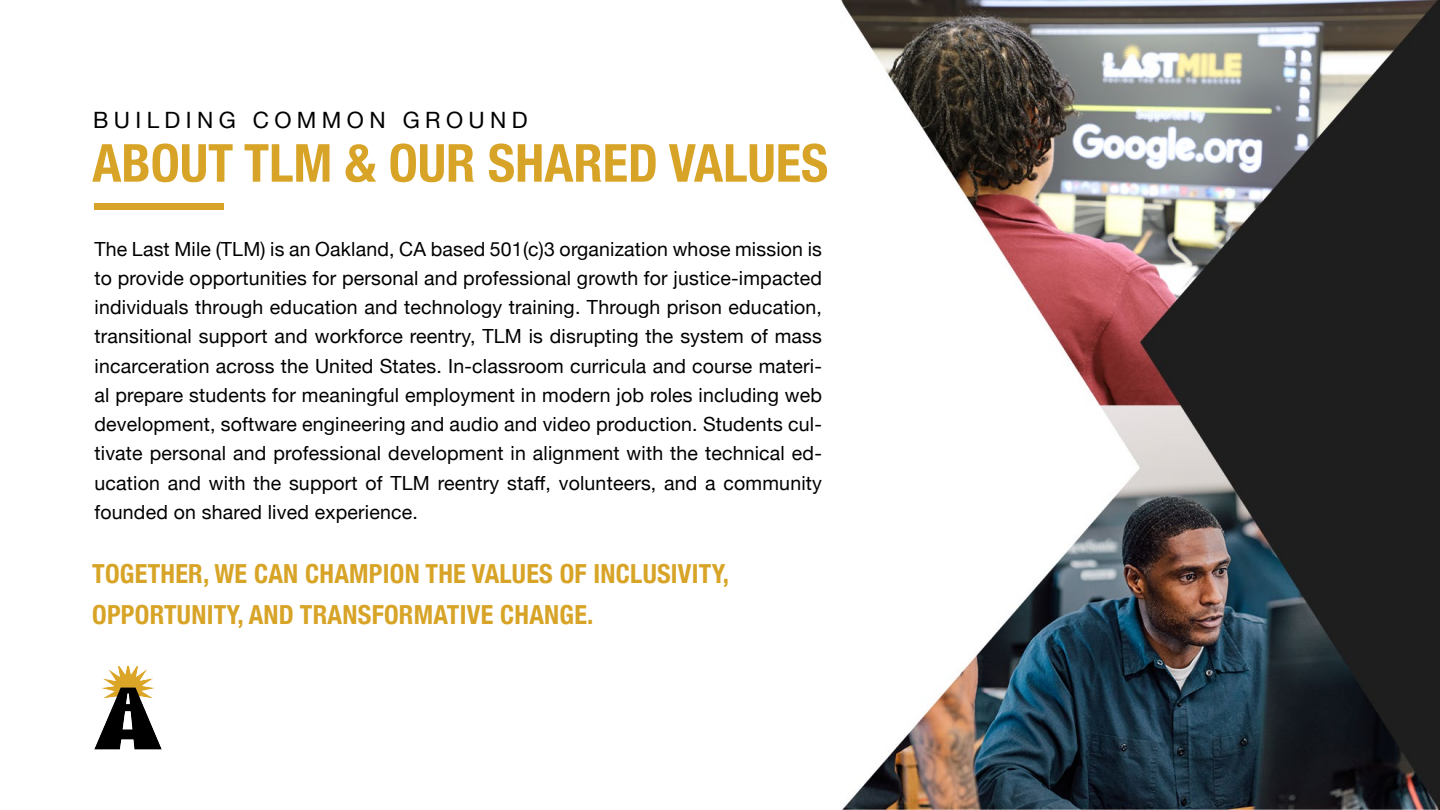
<style>
.page{position:relative;width:1440px;height:810px;background:#fff}
.page>*{position:absolute;margin:0;border:0;box-sizing:border-box;transform-origin:0 0}
.t1{font:700 condensed 52.5px "Helvetica Neue";color:#d8a427}
.t2{font:700 condensed 26.25px "Helvetica Neue";letter-spacing:.01em;color:#d8a427}
.t3{font:22.5px "Helvetica Neue";letter-spacing:.24em;color:#000}
.t4{font:19.5px/29.2px "Helvetica Neue";letter-spacing:.01em;color:#000;text-align:justify}
</style>
<div class="page">
<img style="left:841px;top:0;width:599px;height:810px">
<div style="left:94px;top:203px;width:130px;height:7px;background:#d8a427"></div>
<img style="left:94px;top:666px;width:68px;height:84px">
<p class="t3" style="left:93px;top:104px;width:436px">BUILDING COMMON GROUND</p>
<p class="t1" style="left:92px;top:119px;width:737px">ABOUT TLM &amp; OUR SHARED VALUES</p>
<p class="t4" style="left:94px;top:235px;width:729px">The Last Mile (TLM) is an Oakland, CA based 501(c)3 organization whose mission is to provide opportunities for personal and professional growth for justice-impacted individuals through education and technology training. Through prison education, transitional support and workforce reentry, TLM is disrupting the system of mass incarceration across the United States. In-classroom curricula and course materi&shy;al prepare students for meaningful employment in modern job roles including web development, software engineering and audio and video production. Students cul&shy;tivate personal and professional development in alignment with the technical ed&shy;ucation and with the support of TLM reentry staff, volunteers, and a community founded on shared lived experience.</p>
<p class="t2" style="left:92px;top:552px;width:638px">TOGETHER, WE CAN CHAMPION THE VALUES OF INCLUSIVITY,</p>
<p class="t2" style="left:92px;top:593px;width:503px">OPPORTUNITY, AND TRANSFORMATIVE CHANGE.</p>
</div>
